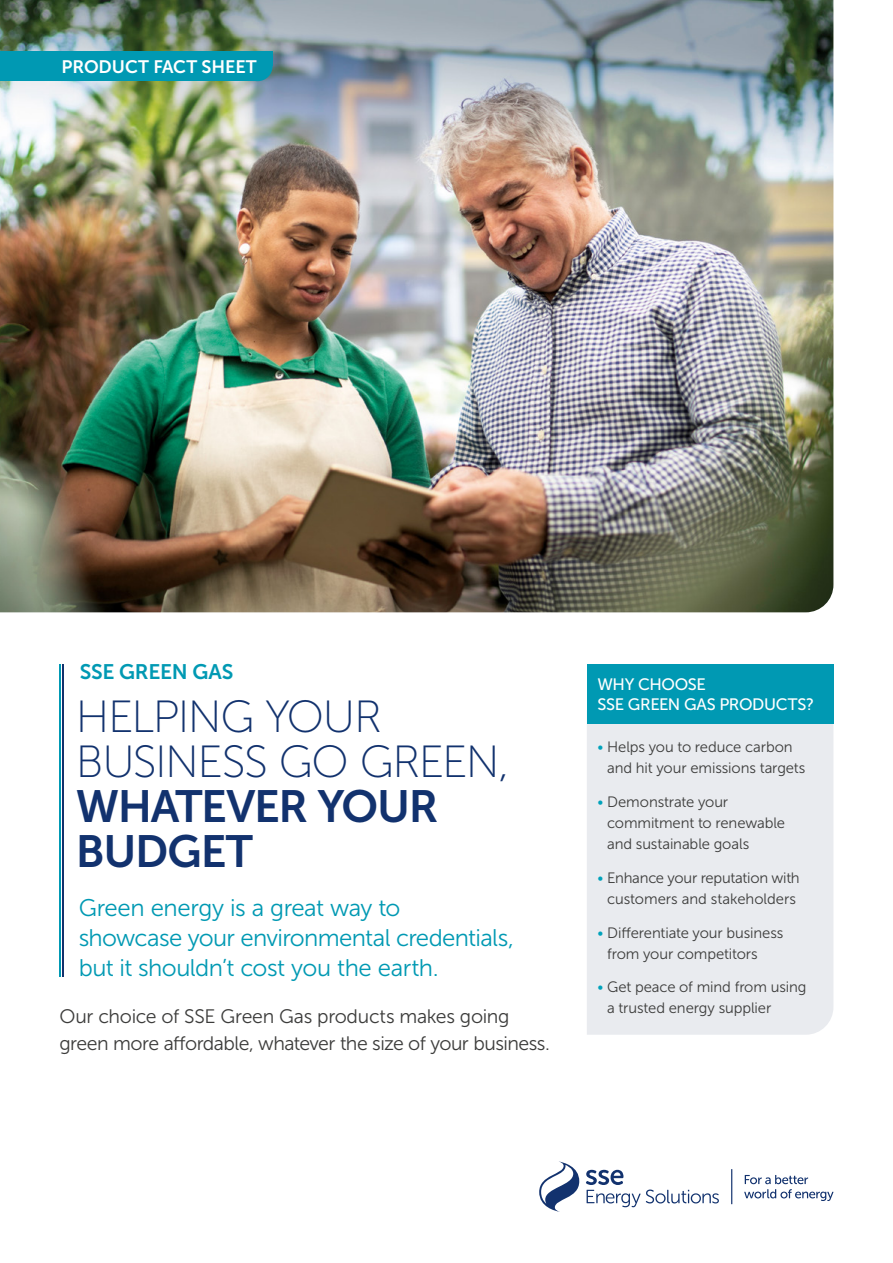
<style>
.page{position:relative;width:893px;height:1263px;background:#fff}
.page>*{position:absolute;margin:0;border:0;box-sizing:border-box;transform-origin:0 0}
.t1{font:45px/45px "Museo Sans 100";letter-spacing:-.035em;color:#12326e}
.t2{font:45px/45px "Museo Sans 700";letter-spacing:-.03em;color:#12326e}
.t3{font:24px/30px "Museo Sans 300";letter-spacing:-.025em;color:#0099b3}
.t4{font:21px "Museo Sans 700";letter-spacing:-.015em;color:#0099b3}
.t5{font:19.5px/27px "Museo Sans 300";letter-spacing:-.025em;color:#3c3c3b}
.t6{font:18px "Museo Sans 700";letter-spacing:-.005em;color:#fff}
.t7{font:16.5px/19.5px "Museo Sans 500";letter-spacing:-.02em;color:#fff}
.t8{font:15px/21px "Museo Sans 300";letter-spacing:-.005em;color:#3c3c3b}
.s1{color:#00a2bb}
</style>
<div class="page">
<div style="left:587px;top:723px;width:246px;height:312px;background:#e9ebef"></div>
<img style="left:0;top:0;width:833px;height:612px">
<svg style="left:539px;top:1161px;width:40px;height:51px"></svg>
<hr style="left:731px;top:1169px;width:1px;height:35px;background:#12326e">
<svg style="left:744px;top:1175px;width:89px;height:26px"></svg>
<svg style="left:586px;top:1170px;width:133px;height:37px"></svg>
<hr style="left:63px;top:664px;width:1px;height:312px;background:#12326e">
<hr style="left:60px;top:664px;width:1px;height:312px;background:#0099b3">
<div style="left:243px;top:51px;width:30px;height:30px;background:#0099b3;border-radius:50%"></div>
<div style="left:0;top:51px;width:258px;height:30px;background:#0099b3"></div>
<div style="left:0;top:51px;width:273px;height:15px;background:#0099b3"></div>
<div style="left:587px;top:664px;width:246px;height:59px;background:#0099b3"></div>
<p class="t6" style="left:62px;top:57px;width:197px">PRODUCT FACT SHEET</p>
<h3 class="t4" style="left:80px;top:660px;width:155px">SSE GREEN GAS</h3>
<h1 class="t1" style="left:76px;top:694px;width:435px">HELPING YOUR<br>BUSINESS GO GREEN,</h1>
<h1 class="t2" style="left:76px;top:783px;width:364px">WHATEVER YOUR<br>BUDGET</h1>
<h2 class="t3" style="left:79px;top:893px;width:437px">Green energy is a great way to<br>showcase your environmental credentials, but it shouldn’t cost you the earth.</h2>
<h3 class="t5" style="left:60px;top:1003px;width:492px">Our choice of SSE Green Gas products makes going green more affordable, whatever the size of your business.</h3>
<p class="t7" style="left:597px;top:675px;width:218px">WHY CHOOSE<br>SSE GREEN GAS PRODUCTS?</p>
<p class="t8" style="left:607px;top:737px;width:200px;text-indent:-10px"><span class="s1">•</span> Helps you to reduce carbon and hit your emissions targets</p>
<p class="t8" style="left:607px;top:791px;width:180px;text-indent:-10px"><span class="s1">•</span> Demonstrate your commitment to renewable and sustainable goals</p>
<p class="t8" style="left:597px;top:867px;width:204px;text-align:center"><span class="s1">•</span> Enhance your reputation with customers and stakeholders</p>
<p class="t8" style="left:607px;top:922px;width:178px;text-indent:-10px"><span class="s1">•</span> Differentiate your business from your competitors</p>
<p class="t8" style="left:607px;top:977px;width:201px;text-indent:-10px"><span class="s1">•</span> Get peace of mind from using a trusted energy supplier</p>
</div>
